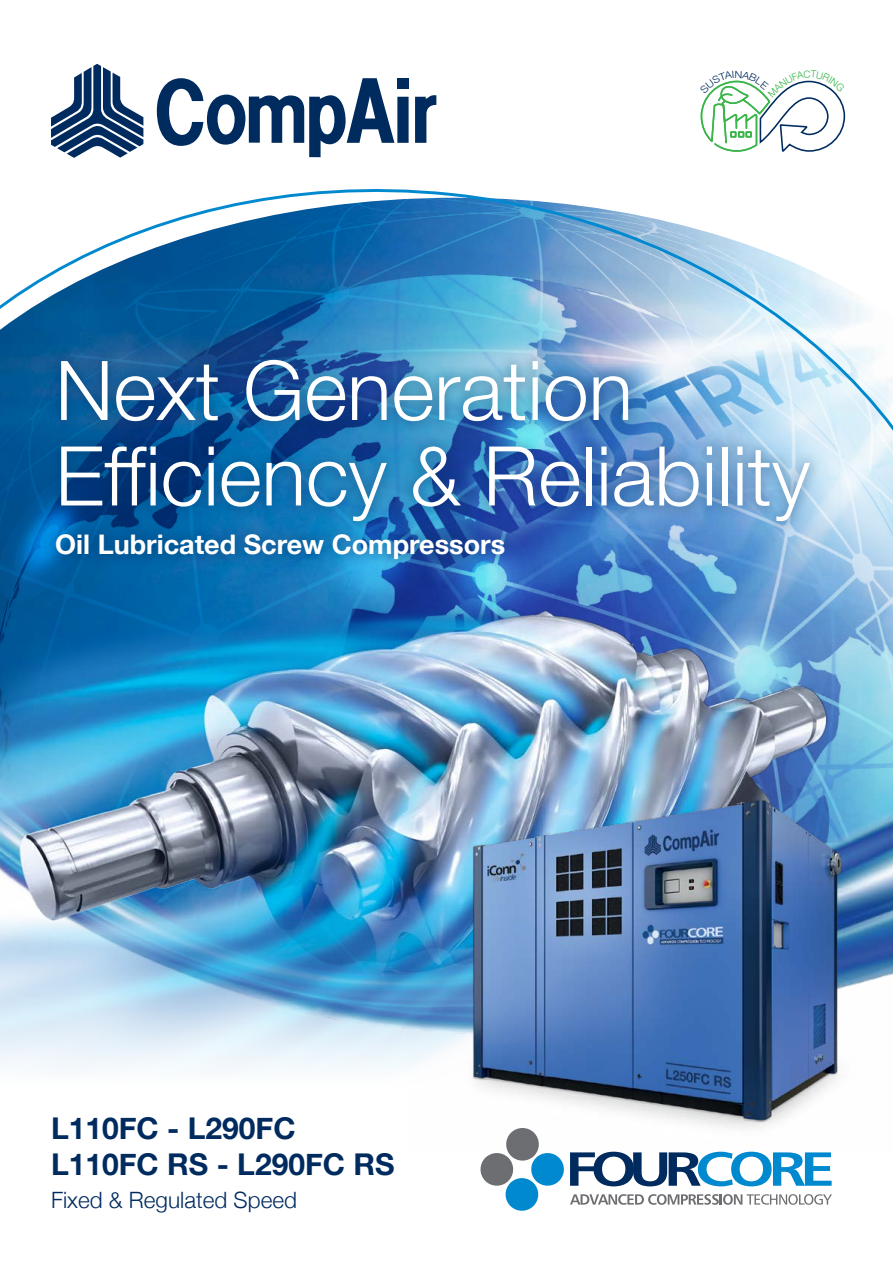
<style>
.page{position:relative;width:893px;height:1263px;background:#fff}
.page>*{position:absolute;margin:0;border:0;box-sizing:border-box;transform-origin:0 0}
.t1{font:300 82.5px/85.5px "Helvetica Neue";color:#fff}
.t2{font:700 30px/36px "Helvetica Neue";color:#002b5f}
.t3{font:700 27px "Helvetica Neue";color:#fff}
.t4{font:300 22.5px "Helvetica Neue";color:#002b5f}
</style>
<div class="page">
<svg style="left:0;top:131px;width:893px;height:267px"></svg>
<img style="left:0;top:398px;width:893px;height:671px">
<div style="left:397px;top:79px;width:12px;height:10px;background:#002b5f"></div>
<svg style="left:415px;top:95px;width:21px;height:48px"></svg>
<div style="left:397px;top:97px;width:12px;height:46px;background:#002b5f"></div>
<svg style="left:157px;top:78px;width:237px;height:79px"></svg>
<svg style="left:51px;top:64px;width:92px;height:94px"></svg>
<div style="left:42px;top:346px;width:781px;height:226px;background:#002b5f;opacity:.3"></div>
<img style="left:406px;top:778px;width:487px;height:350px">
<svg style="left:481px;top:1128px;width:351px;height:83px"></svg>
<svg style="left:700px;top:80px;width:146px;height:72px"></svg>
<p class="t1" style="left:55px;top:342px;width:756px">Next Generation<br>Efficiency &amp; Reliability</p>
<p class="t3" style="left:55px;top:523px;width:451px">Oil Lubricated Screw Compressors</p>
<p class="t2" style="left:51px;top:1111px;width:345px">L110FC - L290FC<br>L110FC RS - L290FC RS</p>
<p class="t4" style="left:51px;top:1181px;width:247px">Fixed &amp; Regulated Speed</p>
</div>
